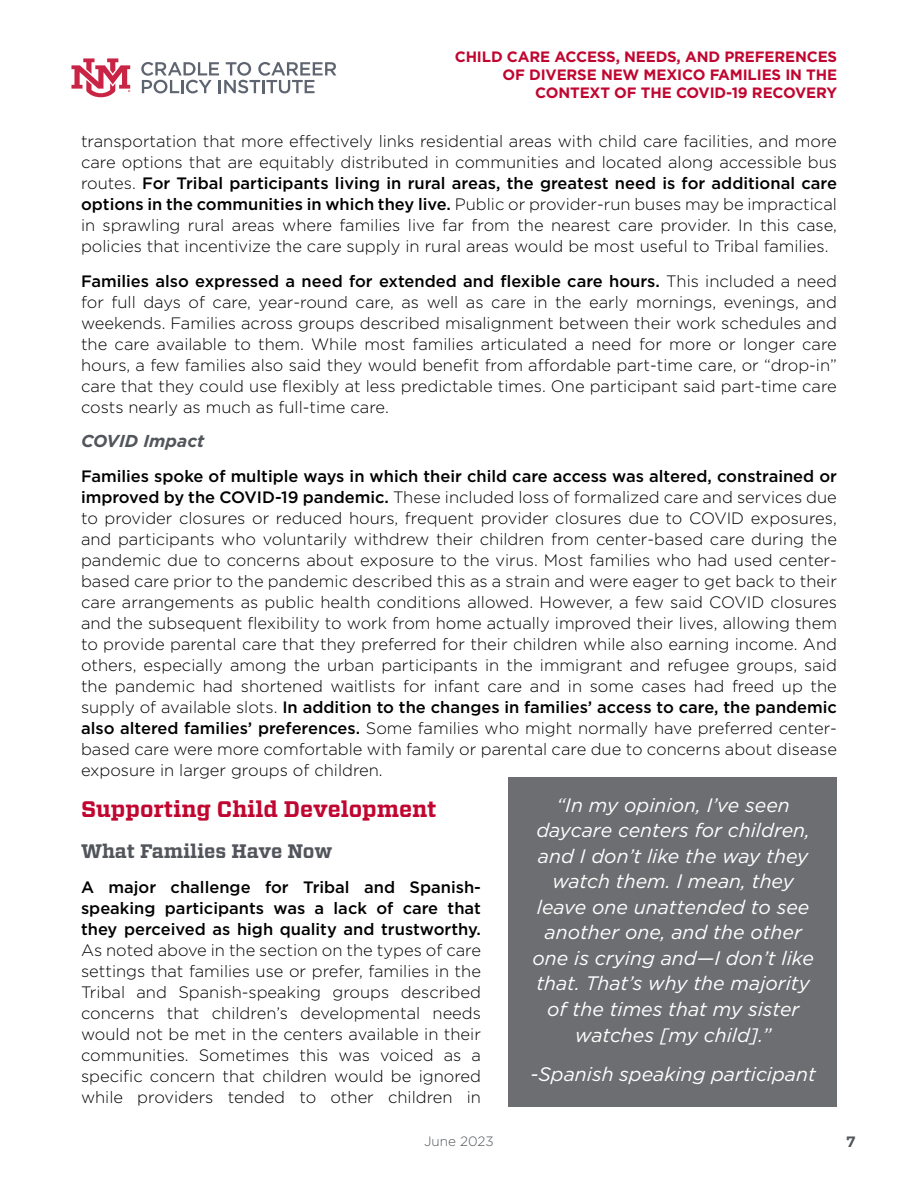
<style>
.page{position:relative;width:918px;height:1188px;background:#fff}
.page>*{position:absolute;margin:0;border:0;box-sizing:border-box;transform-origin:0 0}
.t1{font:700 22.5px "Vitesse";color:#c00630}
.t2{font:italic 19.5px/25.5px "Gotham";color:#fff;text-align:center}
.t3{font:700 19.5px "Vitesse";color:#52555b}
.t4{font:italic 700 17.25px "Gotham";color:#52555b}
.t5{font:300 16.5px/21px "Gotham";color:#000;text-align:justify}
.t6{font:500 16.5px/21px "Gotham";color:#000;text-align:justify}
.t7{font:700 15px/18px "Gotham";letter-spacing:-.01em;color:#c00630;text-align:right}
.t8{font:700 15px "Vitesse";color:#52555b}
.t9{font:300 13.5px "Gotham";color:#52555b}
.s1{font-weight:500}
</style>
<div class="page">
<svg style="left:141px;top:62px;width:195px;height:31px"></svg>
<svg style="left:71px;top:58px;width:59px;height:39px"></svg>
<div style="left:508px;top:777px;width:329px;height:330px;background:#6d6e71"></div>
<p class="t7" style="left:455px;top:47px;width:384px">CHILD CARE ACCESS, NEEDS, AND PREFERENCES<br>OF DIVERSE NEW MEXICO FAMILIES IN THE<br>CONTEXT OF THE COVID-19 RECOVERY</p>
<p class="t5" style="left:81px;top:130px;width:758px">transportation that more effectively links residential areas with child care facilities, and more care options that are equitably distributed in communities and located along accessible bus routes. <span class="s1">For Tribal participants living in rural areas, the greatest need is for additional care options in the communities in which they live.</span> Public or provider-run buses may be impractical in sprawling rural areas where families live far from the nearest care provider. In this case, policies that incentivize the care supply in rural areas would be most useful to Tribal families.</p>
<p class="t5" style="left:81px;top:270px;width:757px"><span class="s1">Families also expressed a need for extended and flexible care hours.</span> This included a need for full days of care, year-round care, as well as care in the early mornings, evenings, and weekends. Families across groups described misalignment between their work schedules and the care available to them. While most families articulated a need for more or longer care hours, a few families also said they would benefit from affordable part-time care, or “drop-in” care that they could use flexibly at less predictable times. One participant said part-time care costs nearly as much as full-time care.</p>
<p class="t4" style="left:81px;top:430px;width:125px">COVID Impact</p>
<p class="t5" style="left:81px;top:465px;width:758px"><span class="s1">Families spoke of multiple ways in which their child care access was altered, constrained or improved by the COVID-19 pandemic.</span> These included loss of formalized care and services due to provider closures or reduced hours, frequent provider closures due to COVID exposures, and participants who voluntarily withdrew their children from center-based care during the pandemic due to concerns about exposure to the virus. Most families who had used center&shy;based care prior to the pandemic described this as a strain and were eager to get back to their care arrangements as public health conditions allowed. However, a few said COVID closures and the subsequent flexibility to work from home actually improved their lives, allowing them to provide parental care that they preferred for their children while also earning income. And others, especially among the urban participants in the immigrant and refugee groups, said the pandemic had shortened waitlists for infant care and in some cases had freed up the supply of available slots. <span class="s1">In addition to the changes in families’ access to care, the pandemic also altered families’ preferences.</span> Some families who might normally have preferred center&shy;based care were more comfortable with family or parental care due to concerns about disease exposure in larger groups of children.</p>
<h1 class="t1" style="left:81px;top:794px;width:357px">Supporting Child Development</h1>
<p class="t3" style="left:81px;top:838px;width:253px">What Families Have Now</p>
<p class="t6" style="left:81px;top:876px;width:402px">A major challenge for Tribal and Spanish&shy;speaking participants was a lack of care that they perceived as high quality and trustworthy.</p>
<p class="t5" style="left:81px;top:939px;width:402px">As noted above in the section on the types of care settings that families use or prefer, families in the Tribal and Spanish-speaking groups described concerns that children’s developmental needs would not be met in the centers available in their communities. Sometimes this was voiced as a specific concern that children would be ignored while providers tended to other children in</p>
<p class="t2" style="left:533px;top:792px;width:283px">“In my opinion, I’ve seen daycare centers for children, and I don’t like the way they watch them. I mean, they leave one unattended to see another one, and the other one is crying and—I don’t like that. That’s why the majority of the times that my sister watches [my child].”</p>
<p class="t2" style="left:530px;top:1060px;width:287px">-Spanish speaking participant</p>
<p class="t9" style="left:424px;top:1133px;width:71px">June 2023</p>
<p class="t8" style="left:846px;top:1132px;width:11px">7</p>
</div>
